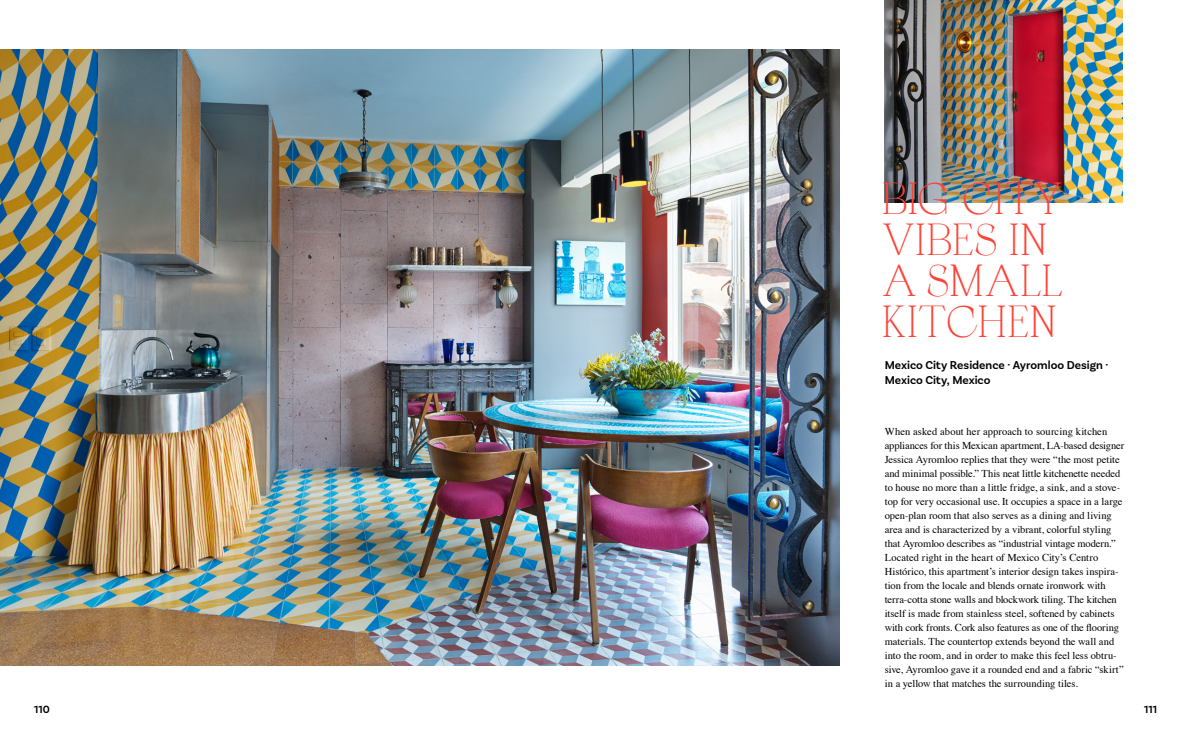
<style>
.page{position:relative;width:1191px;height:738px;background:#fff}
.page>*{position:absolute;margin:0;border:0;box-sizing:border-box;transform-origin:0 0}
.t1{font:300 41px/41px "AT Apoc";letter-spacing:-.035em;color:#fe4338}
.t2{font:600 12px/15px "Basic Sans";color:#000}
.t3{font:600 11px "Basic Sans";letter-spacing:.005em;color:#000}
.t4{font:10.5px/14px "Times";letter-spacing:-.005em;color:#000}
</style>
<div class="page">
<img style="left:0;top:49px;width:839px;height:616px">
<img style="left:884px;top:0;width:239px;height:203px">
<h1 class="t1" style="left:881px;top:177px;width:184px">BIG CITY<br>VIBES IN<br>A SMALL<br>KITCHEN</h1>
<p class="t2" style="left:884px;top:357px;width:225px">Mexico City Residence · Ayromloo Design ·<br>Mexico City, Mexico</p>
<p class="t4" style="left:884px;top:423px;width:241px">When asked about her approach to sourcing kitchen appliances for this Mexican apartment, LA-based designer Jessica Ayromloo replies that they were “the most petite and minimal possible.” This neat little kitchenette needed to house no more than a little fridge, a sink, and a stove&shy;top for very occasional use. It occupies a space in a large open-plan room that also serves as a dining and living area and is characterized by a vibrant, colorful styling that Ayromloo describes as “industrial vintage modern.” Located right in the heart of Mexico City’s Centro Histórico, this apartment’s interior design takes inspira&shy;tion from the locale and blends ornate ironwork with terra-cotta stone walls and blockwork tiling. The kitchen itself is made from stainless steel, softened by cabinets with cork fronts. Cork also features as one of the flooring materials. The countertop extends beyond the wall and into the room, and in order to make this feel less obtru&shy;sive, Ayromloo gave it a rounded end and a fabric “skirt” in a yellow that matches the surrounding tiles.</p>
<p class="t3" style="left:34px;top:702px;width:17px">110</p>
<p class="t3" style="left:1144px;top:702px;width:14px">111</p>
</div>
